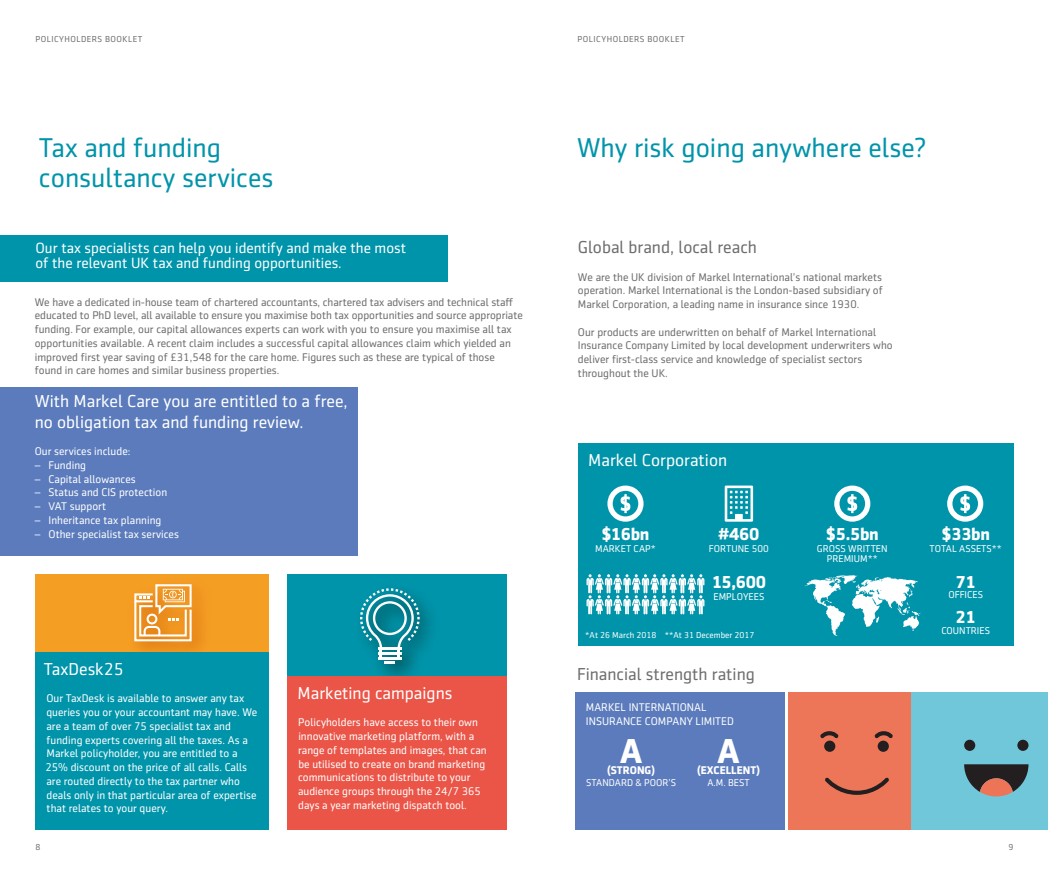
<style>
.page{position:relative;width:1049px;height:886px;background:#fff}
.page>*{position:absolute;margin:0;border:0;box-sizing:border-box;transform-origin:0 0}
.t1{font:700 35px "Sentico Sans DT";color:#fff}
.t2{font:27.5px/30px "Sentico Sans DT";color:#0094aa}
.t3{font:17.5px/20.6px "Sentico Sans DT";color:#fff}
.t4{font:17.5px "Sentico Sans DT";color:#6e6d6f}
.t5{font:700 17.5px "Sentico Sans DT";letter-spacing:-.02em;color:#fff}
.t6{font:15px/15px "Sentico Sans DT";color:#fff}
.t7{font:11.25px/13.8px "Sentico Sans DT";color:#6e6d6f}
.t8{font:11.25px/13.8px "Sentico Sans DT";color:#fff}
.t9{font:700 11.25px "Sentico Sans DT";color:#fff}
.t10{font:10px/10px "Sentico Sans DT";color:#fff;text-align:center}
.t11{font:8.75px "Sentico Sans DT";letter-spacing:.05em;color:#6e6d6f}
.t12{font:8.75px "Sentico Sans DT";color:#fff}
</style>
<div class="page">
<div style="left:0;top:387px;width:358px;height:169px;background:#5b7bbc"></div>
<div style="left:287px;top:676px;width:220px;height:153px;background:#ea5548"></div>
<div style="left:287px;top:574px;width:220px;height:102px;background:#0094aa"></div>
<svg style="left:360px;top:588px;width:60px;height:76px"></svg>
<div style="left:578px;top:443px;width:435px;height:203px;background:#0094aa"></div>
<div style="left:575px;top:692px;width:209px;height:137px;background:#5b7bbc"></div>
<svg style="left:586px;top:574px;width:118px;height:40px"></svg>
<svg style="left:607px;top:485px;width:36px;height:37px"></svg>
<svg style="left:834px;top:485px;width:36px;height:37px"></svg>
<svg style="left:947px;top:485px;width:36px;height:37px"></svg>
<svg style="left:725px;top:485px;width:28px;height:37px"></svg>
<svg style="left:804px;top:575px;width:116px;height:61px"></svg>
<div style="left:788px;top:692px;width:137px;height:137px;background:#ee7658"></div>
<div style="left:824px;top:740px;width:11px;height:12px;background:#231f20;border-radius:50%"></div>
<div style="left:878px;top:740px;width:11px;height:12px;background:#231f20;border-radius:50%"></div>
<svg style="left:825px;top:777px;width:64px;height:18px"></svg>
<svg style="left:874px;top:731px;width:19px;height:7px"></svg>
<svg style="left:820px;top:731px;width:18px;height:7px"></svg>
<div style="left:911px;top:692px;width:136px;height:137px;background:#71c7da"></div>
<div style="left:964px;top:740px;width:11px;height:11px;background:#231f20;border-radius:50%"></div>
<div style="left:1017px;top:740px;width:11px;height:11px;background:#231f20;border-radius:50%"></div>
<svg style="left:964px;top:764px;width:64px;height:32px"></svg>
<div style="left:0;top:235px;width:447px;height:47px;background:#0094aa"></div>
<div style="left:35px;top:652px;width:234px;height:177px;background:#0094aa"></div>
<div style="left:35px;top:574px;width:234px;height:78px;background:#f59e24"></div>
<svg style="left:133px;top:583px;width:60px;height:59px"></svg>
<p class="t11" style="left:35px;top:34px;width:109px">POLICYHOLDERS BOOKLET</p>
<h2 class="t2" style="left:39px;top:133px;width:236px">Tax and funding consultancy services</h2>
<h3 class="t6" style="left:35px;top:240px;width:372px">Our tax specialists can help you identify and make the most of the relevant UK tax and funding opportunities.</h3>
<p class="t7" style="left:35px;top:295px;width:489px">We have a dedicated in-house team of chartered accountants, chartered tax advisers and technical staff educated to PhD level, all available to ensure you maximise both tax opportunities and source appropriate funding. For example, our capital allowances experts can work with you to ensure you maximise all tax opportunities available. A recent claim includes a successful capital allowances claim which yielded an improved first year saving of £31,548 for the care home. Figures such as these are typical of those found in care homes and similar business properties.</p>
<h3 class="t3" style="left:35px;top:391px;width:314px">With Markel Care you are entitled to a free, no obligation tax and funding review.</h3>
<p class="t8" style="left:35px;top:444px;width:97px">Our services include:</p>
<p class="t8" style="left:35px;top:458px;width:53px">– Funding</p>
<p class="t8" style="left:35px;top:472px;width:102px">– Capital allowances</p>
<p class="t8" style="left:35px;top:486px;width:134px">– Status and CIS protection</p>
<p class="t8" style="left:35px;top:499px;width:73px">– VAT support</p>
<p class="t8" style="left:35px;top:513px;width:128px">– Inheritance tax planning</p>
<p class="t8" style="left:35px;top:527px;width:146px">– Other specialist tax services</p>
<h3 class="t3" style="left:44px;top:659px;width:81px">TaxDesk25</h3>
<p class="t8" style="left:46px;top:692px;width:213px">Our TaxDesk is available to answer any tax queries you or your accountant may have. We are a team of over 75 specialist tax and funding experts covering all the taxes. As a Markel policyholder, you are entitled to a 25% discount on the price of all calls. Calls are routed directly to the tax partner who deals only in that particular area of expertise that relates to your query.</p>
<h3 class="t3" style="left:298px;top:682px;width:156px">Marketing campaigns</h3>
<p class="t8" style="left:298px;top:715px;width:190px">Policyholders have access to their own innovative marketing platform, with a range of templates and images, that can be utilised to create on brand marketing communications to distribute to your audience groups through the 24/7 365 days a year marketing dispatch tool.</p>
<p class="t11" style="left:578px;top:34px;width:109px">POLICYHOLDERS BOOKLET</p>
<h2 class="t2" style="left:577px;top:133px;width:351px">Why risk going anywhere else?</h2>
<h3 class="t4" style="left:578px;top:238px;width:181px">Global brand, local reach</h3>
<p class="t7" style="left:578px;top:270px;width:306px;text-align:justify">We are the UK division of Markel International’s national markets operation. Markel International is the London-based subsidiary of Markel Corporation, a leading name in insurance since 1930.</p>
<p class="t7" style="left:578px;top:325px;width:316px">Our products are underwritten on behalf of Markel International Insurance Company Limited by local development underwriters who deliver first-class service and knowledge of specialist sectors throughout the UK.</p>
<h3 class="t3" style="left:588px;top:450px;width:140px">Markel Corporation</h3>
<h3 class="t5" style="left:601px;top:524px;width:49px">$16bn</h3>
<p class="t10" style="left:595px;top:544px;width:62px">MARKET CAP*</p>
<h3 class="t5" style="left:718px;top:524px;width:43px">#460</h3>
<p class="t10" style="left:709px;top:544px;width:61px">FORTUNE 500</p>
<h3 class="t5" style="left:712px;top:572px;width:56px">15,600</h3>
<p class="t10" style="left:713px;top:591px;width:52px">EMPLOYEES</p>
<p class="t12" style="left:585px;top:630px;width:171px">*At 26 March 2018 **At 31 December 2017</p>
<h3 class="t4" style="left:577px;top:664px;width:179px">Financial strength rating</h3>
<p class="t8" style="left:586px;top:701px;width:149px">MARKEL INTERNATIONAL<br>INSURANCE COMPANY LIMITED</p>
<h1 class="t1" style="left:620px;top:730px;width:24px">A</h1>
<p class="t9" style="left:607px;top:763px;width:49px">(STRONG)</p>
<p class="t10" style="left:586px;top:777px;width:91px">STANDARD &amp; POOR’S</p>
<h1 class="t1" style="left:717px;top:730px;width:24px">A</h1>
<p class="t9" style="left:697px;top:763px;width:64px">(EXCELLENT)</p>
<p class="t10" style="left:707px;top:777px;width:44px">A.M. BEST</p>
<h3 class="t5" style="left:826px;top:524px;width:54px">$5.5bn</h3>
<p class="t10" style="left:817px;top:544px;width:72px">GROSS WRITTEN<br>PREMIUM**</p>
<h3 class="t5" style="left:941px;top:524px;width:50px">$33bn</h3>
<p class="t10" style="left:929px;top:544px;width:74px">TOTAL ASSETS**</p>
<h3 class="t5" style="left:955px;top:572px;width:22px">71</h3>
<p class="t10" style="left:948px;top:589px;width:36px">OFFICES</p>
<h3 class="t5" style="left:955px;top:607px;width:22px">21</h3>
<p class="t10" style="left:941px;top:625px;width:50px">COUNTRIES</p>
<p class="t11" style="left:35px;top:842px;width:6px">8</p>
<p class="t11" style="left:1008px;top:842px;width:6px">9</p>
</div>
